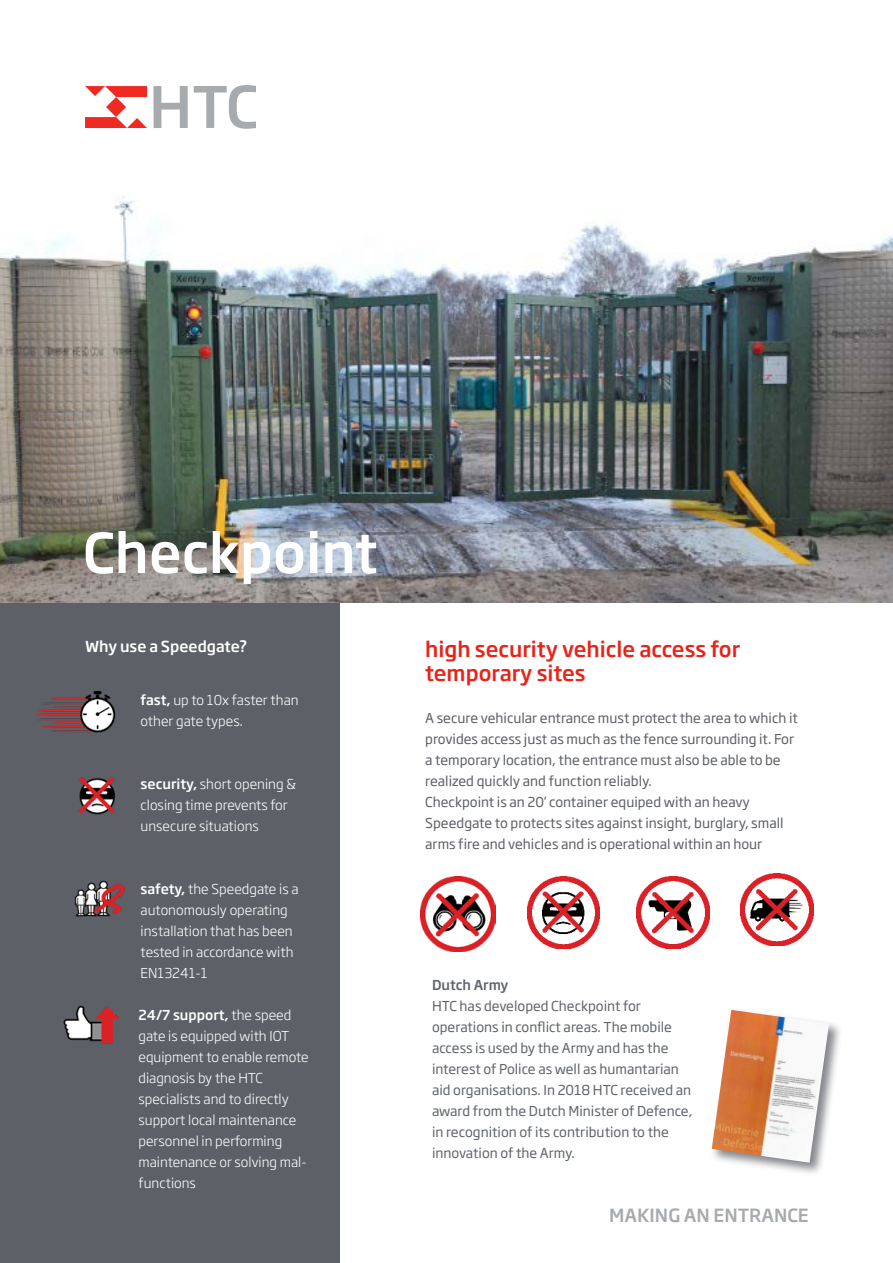
<style>
.page{position:relative;width:893px;height:1263px;background:#fff}
.page>*{position:absolute;margin:0;border:0;box-sizing:border-box;transform-origin:0 0}
.t1{font:500 54px "Soho Gothic Pro";color:#fff}
.t2{font:500 21px/24px "Soho Gothic Pro";color:#e72419}
.t3{font:500 18px "Soho Gothic Pro";color:#a8abae}
.t4{font:500 15px "Soho Gothic Pro";color:#fff}
.t5{font:300 13.5px/21px "Soho Gothic Pro";color:#fff}
.t6{font:13.5px/21px "Soho Gothic Pro";color:#5d6067}
.t7{font:13.5px/21px "Soho Gothic Pro";color:#60656b}
.t8{font:500 13.5px "Soho Gothic Pro";color:#60656b}
.s1{font-weight:500}
</style>
<div class="page">
<div style="left:0;top:603px;width:339px;height:660px;background:#5d6067"></div>
<img style="left:0;top:196px;width:893px;height:407px">
<img style="left:36px;top:691px;width:80px;height:42px">
<img style="left:74px;top:880px;width:51px;height:37px">
<img style="left:78px;top:777px;width:37px;height:38px">
<img style="left:63px;top:1005px;width:56px;height:39px">
<svg style="left:153px;top:86px;width:35px;height:42px"></svg>
<svg style="left:194px;top:85px;width:61px;height:43px"></svg>
<svg style="left:85px;top:86px;width:62px;height:42px"></svg>
<div style="left:710px;top:1008px;width:133px;height:168px;background:#5d6067;opacity:.75"></div>
<img style="left:712px;top:1010px;width:117px;height:153px">
<img style="left:527px;top:876px;width:73px;height:73px">
<img style="left:637px;top:876px;width:72px;height:73px">
<img style="left:741px;top:874px;width:72px;height:72px">
<img style="left:420px;top:876px;width:76px;height:76px">
<h1 class="t1" style="left:83px;top:510px;width:296px">Checkpoint</h1>
<p class="t4" style="left:85px;top:634px;width:164px">Why use a Speedgate?</p>
<p class="t5" style="left:141px;top:689px;width:160px"><span class="s1">fast,</span> up to 10x faster than other gate types.</p>
<p class="t5" style="left:141px;top:773px;width:157px"><span class="s1">security,</span> short opening &amp; closing time prevents for unsecure situations</p>
<p class="t5" style="left:141px;top:878px;width:160px"><span class="s1">safety,</span> the Speedgate is a autonomously operating installation that has been tested in accordance with<br>EN13241-1</p>
<p class="t5" style="left:138px;top:1004px;width:172px"><span class="s1">24/7 support,</span> the speed gate is equipped with IOT equipment to enable remote diagnosis by the HTC specialists and to directly support local maintenance personnel in performing maintenance or solving mal&shy;functions</p>
<h2 class="t2" style="left:425px;top:635px;width:316px">high security vehicle access for temporary sites</h2>
<p class="t6" style="left:425px;top:706px;width:374px">A secure vehicular entrance must protect the area to which it provides access just as much as the fence surrounding it. For a temporary location, the entrance must also be able to be realized quickly and function reliably.<br>Checkpoint is an 20’ container equiped with an heavy Speedgate to protects sites against insight, burglary, small arms fire and vehicles and is operational within an hour</p>
<p class="t8" style="left:432px;top:974px;width:78px">Dutch Army</p>
<p class="t7" style="left:432px;top:995px;width:262px">HTC has developed Checkpoint for operations in conflict areas. The mobile access is used by the Army and has the interest of Police as well as humantarian aid organisations. In 2018 HTC received an award from the Dutch Minister of Defence, in recognition of its contribution to the innovation of the Army.</p>
<h3 class="t3" style="left:609px;top:1201px;width:201px">MAKING AN ENTRANCE</h3>
</div>
